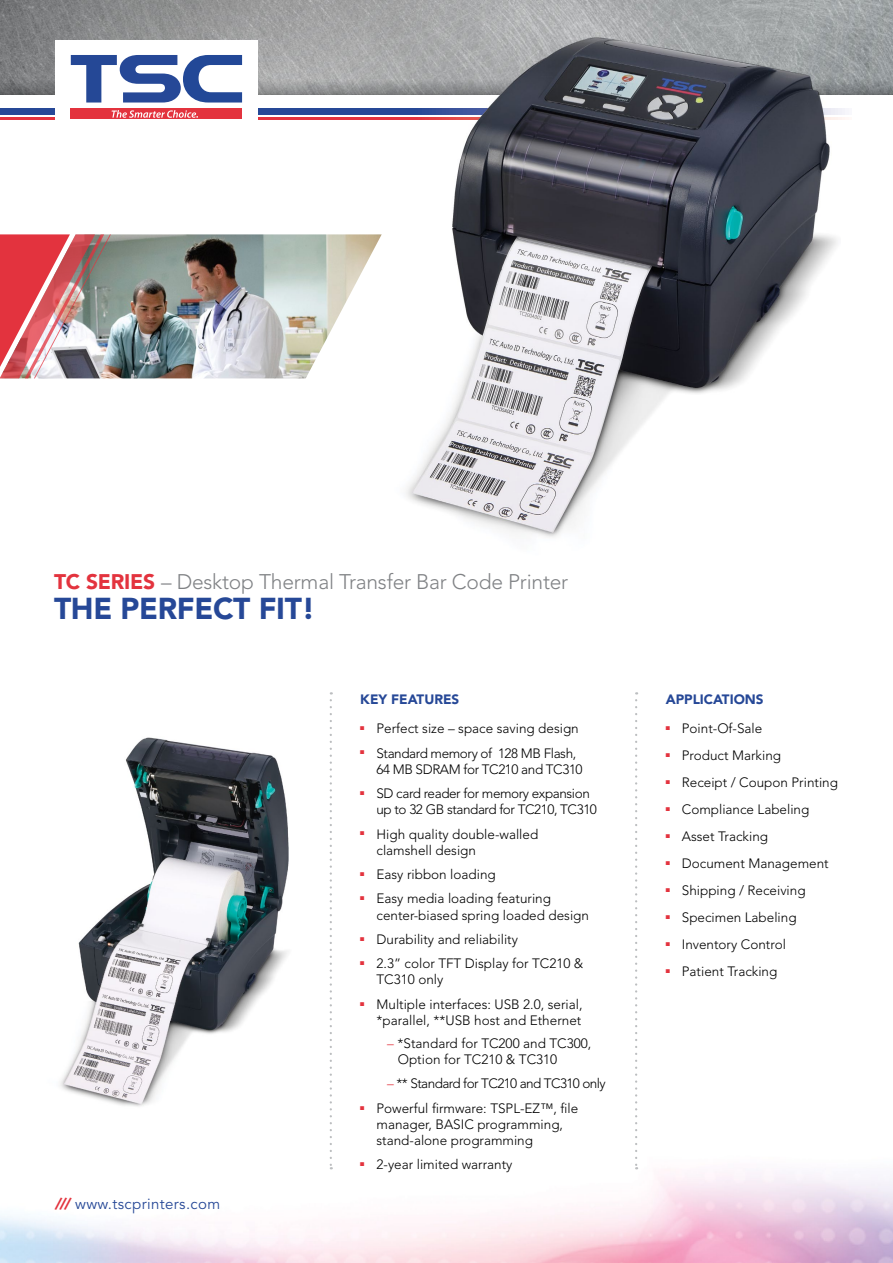
<style>
.page{position:relative;width:893px;height:1263px;background:#fff}
.page>*{position:absolute;margin:0;border:0;box-sizing:border-box;transform-origin:0 0}
.t1{font:900 30px "Avenir LT Std";letter-spacing:-.01em;color:#264897}
.t2{font:300 21px "Avenir";letter-spacing:-.01em;color:#808285}
.t3{font:15px "Avenir LT Pro";letter-spacing:.025em;color:#264897}
.t4{font:300 13.5px/16.2px "Avenir";color:#000}
.t5{font:300 13.5px/16.2px "Avenir";letter-spacing:-.03em;color:#000}
.t6{font:300 13.5px "Avenir";letter-spacing:-.04em;color:#000}
.t7{font:900 13.5px "Avenir LT Std";color:#264897}
.s1{font-family:"Avenir LT Std";font-weight:900;color:#e3333e}
.s2{font-family:"Avenir";font-weight:900;font-style:italic;color:#e3333e}
.s3{color:#e3333e}
</style>
<div class="page">
<img style="left:0;top:0;width:893px;height:80px">
<svg style="left:0;top:80px;width:893px;height:14px;background:#8b8d8e"></svg>
<div style="left:0;top:108px;width:851px;height:7px;background:#264897"></div>
<hr style="left:0;top:117px;width:851px;height:2px;background:#e3333e">
<div style="left:55px;top:40px;width:203px;height:87px;background:#fff"></div>
<svg style="left:71px;top:55px;width:171px;height:48px"></svg>
<div style="left:71px;top:109px;width:171px;height:10px;background:#e3333e"></div>
<svg style="left:112px;top:110px;width:86px;height:8px"></svg>
<img style="left:111px;top:234px;width:271px;height:144px">
<img style="left:0;top:234px;width:111px;height:144px">
<svg style="left:635px;top:700px;width:2px;height:469px"></svg>
<img style="left:394px;top:9px;width:447px;height:528px">
<img style="left:52px;top:737px;width:237px;height:371px">
<svg style="left:330px;top:700px;width:2px;height:469px"></svg>
<img style="left:411px;top:38px;width:418px;height:494px">
<h2 class="t2" style="left:54px;top:569px;width:516px"><span class="s1">TC SERIES</span> – Desktop Thermal Transfer Bar Code Printer</h2>
<h1 class="t1" style="left:54px;top:590px;width:263px">THE PERFECT FIT!</h1>
<p class="t3" style="left:55px;top:1194px;width:167px"><span class="s2">///</span> www.tscprinters.com</p>
<p class="t7" style="left:360px;top:691px;width:100px">KEY FEATURES</p>
<p class="t4" style="left:360px;top:720px;width:220px"><sup>■</sup> Perfect size – space saving design</p>
<p class="t5" style="left:376px;top:745px;width:208px;text-indent:-16px"><sup>■</sup> Standard memory of 128 MB Flash,<br>64 MB SDRAM for TC210 and TC310</p>
<p class="t5" style="left:376px;top:785px;width:222px;text-indent:-16px"><sup>■</sup> SD card reader for memory expansion up to 32 GB standard for TC210, TC310</p>
<p class="t4" style="left:376px;top:826px;width:163px;text-indent:-16px"><sup>■</sup> High quality double-walled clamshell design</p>
<p class="t4" style="left:360px;top:866px;width:137px"><sup>■</sup> Easy ribbon loading</p>
<p class="t4" style="left:376px;top:891px;width:214px;text-indent:-16px"><sup>■</sup> Easy media loading featuring center-biased spring loaded design</p>
<p class="t4" style="left:360px;top:931px;width:159px"><sup>■</sup> Durability and reliability</p>
<p class="t4" style="left:376px;top:955px;width:208px;text-indent:-16px"><sup>■</sup> 2.3” color TFT Display for TC210 &amp;<br>TC310 only</p>
<p class="t4" style="left:360px;top:996px;width:224px;text-align:right"><sup>■</sup> Multiple interfaces: USB 2.0, serial, *parallel, **USB host and Ethernet</p>
<p class="t4" style="left:398px;top:1035px;width:195px;text-indent:-11px"><span class="s3">–</span> *Standard for TC200 and TC300,<br>Option for TC210 &amp; TC310</p>
<p class="t6" style="left:387px;top:1076px;width:220px"><span class="s3">–</span> ** Standard for TC210 and TC310 only</p>
<p class="t4" style="left:376px;top:1100px;width:203px;text-indent:-16px"><sup>■</sup> Powerful firmware: TSPL-EZ™, file manager, BASIC programming, stand-alone programming</p>
<p class="t4" style="left:360px;top:1156px;width:154px"><sup>■</sup> 2-year limited warranty</p>
<p class="t7" style="left:666px;top:691px;width:99px">APPLICATIONS</p>
<p class="t4" style="left:666px;top:720px;width:98px"><sup>■</sup> Point-Of-Sale</p>
<p class="t4" style="left:666px;top:747px;width:117px"><sup>■</sup> Product Marking</p>
<p class="t4" style="left:666px;top:774px;width:174px"><sup>■</sup> Receipt / Coupon Printing</p>
<p class="t4" style="left:666px;top:801px;width:145px"><sup>■</sup> Compliance Labeling</p>
<p class="t4" style="left:666px;top:828px;width:104px"><sup>■</sup> Asset Tracking</p>
<p class="t4" style="left:666px;top:855px;width:165px"><sup>■</sup> Document Management</p>
<p class="t4" style="left:666px;top:882px;width:141px"><sup>■</sup> Shipping / Receiving</p>
<p class="t4" style="left:666px;top:909px;width:132px"><sup>■</sup> Specimen Labeling</p>
<p class="t4" style="left:666px;top:936px;width:122px"><sup>■</sup> Inventory Control</p>
<p class="t4" style="left:666px;top:963px;width:113px"><sup>■</sup> Patient Tracking</p>
</div>
